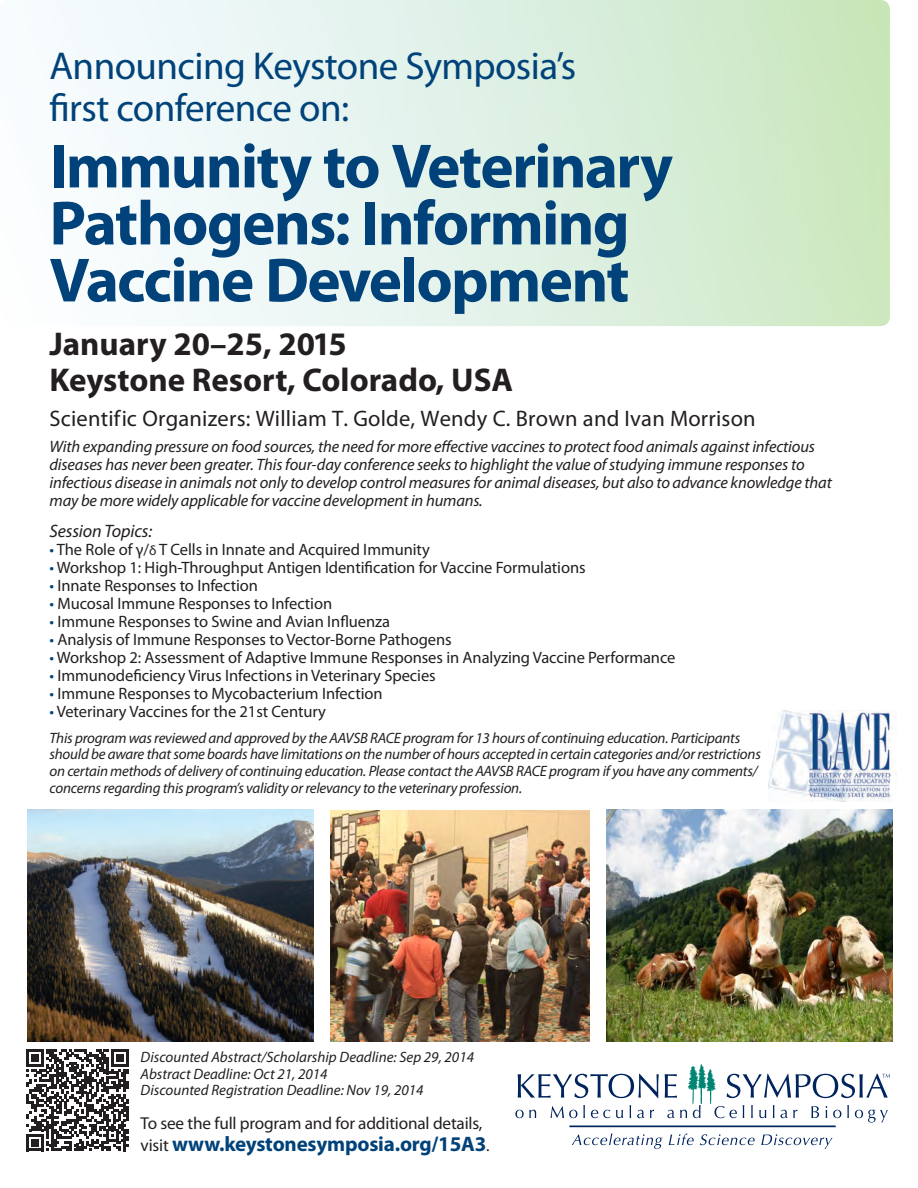
<style>
.page{position:relative;width:918px;height:1188px;background:#fff}
.page>*{position:absolute;margin:0;border:0;box-sizing:border-box;transform-origin:0 0}
.t1{font:700 63px/57px "Myriad Pro";letter-spacing:-.03em;color:#004279}
.t2{font:39px/42px "Myriad Pro";letter-spacing:-.015em;color:#004279}
.t3{font:700 33px/36px "Myriad Pro";color:#231f20}
.t4{font:22.5px "Myriad Pro";letter-spacing:.01em;color:#231f20}
.t5{font:700 21px "Myriad Pro";letter-spacing:-.01em;color:#004279}
.t6{font:italic 18px "Myriad Pro";letter-spacing:-.01em;color:#231f20}
.t7{font:17.25px "Myriad Pro";letter-spacing:-.01em;color:#231f20}
.t8{font:16.5px "Myriad Pro";letter-spacing:-.005em;color:#231f20}
.t9{font:italic 16.5px/18px "Myriad Pro";letter-spacing:-.01em;color:#231f20}
.t10{font:italic 15px/16.6px "Myriad Pro";letter-spacing:-.015em;color:#231f20}
.s1{color:#004279}
.s2{font-size:13.5px}
.s3{font-weight:400;font-size:17.25px;color:#231f20}
.s4{font-weight:400;font-size:16.5px;color:#231f20}
</style>
<div class="page">
<div style="left:0;top:0;width:890px;height:326px;background:linear-gradient(to right,#fbfeff,#cae7c3);border-radius:10px"></div>
<img style="left:607px;top:810px;width:285px;height:231px">
<img style="left:331px;top:810px;width:259px;height:231px">
<svg style="left:518px;top:1074px;width:141px;height:24px"></svg>
<svg style="left:515px;top:1110px;width:21px;height:8px"></svg>
<svg style="left:551px;top:1106px;width:26px;height:12px"></svg>
<svg style="left:583px;top:1105px;width:2px;height:13px"></svg>
<svg style="left:591px;top:1110px;width:19px;height:8px"></svg>
<svg style="left:616px;top:1110px;width:7px;height:8px"></svg>
<svg style="left:630px;top:1105px;width:1px;height:13px"></svg>
<svg style="left:637px;top:1110px;width:7px;height:8px"></svg>
<svg style="left:650px;top:1110px;width:4px;height:8px"></svg>
<svg style="left:572px;top:1134px;width:91px;height:15px"></svg>
<svg style="left:669px;top:1133px;width:25px;height:12px"></svg>
<svg style="left:700px;top:1134px;width:55px;height:11px"></svg>
<svg style="left:761px;top:1134px;width:72px;height:15px"></svg>
<hr style="left:569px;top:1126px;width:267px;height:1px;background:#00245d">
<svg style="left:665px;top:1064px;width:225px;height:59px"></svg>
<img style="left:27px;top:810px;width:286px;height:231px">
<svg style="left:27px;top:1049px;width:102px;height:102px"></svg>
<img style="left:769px;top:711px;width:123px;height:91px">
<h2 class="t2" style="left:50px;top:45px;width:528px">Announcing Keystone Symposia’s first conference on:</h2>
<h1 class="t1" style="left:50px;top:136px;width:625px">Immunity to Veterinary<br>Pathogens: Informing<br>Vaccine Development</h1>
<h3 class="t3" style="left:50px;top:324px;width:465px">January 20–25, 2015<br>Keystone Resort, Colorado, USA</h3>
<h3 class="t4" style="left:50px;top:404px;width:708px">Scientific Organizers: William T. Golde, Wendy C. Brown and Ivan Morrison</h3>
<p class="t9" style="left:50px;top:437px;width:784px">With expanding pressure on food sources, the need for more effective vaccines to protect food animals against infectious diseases has never been greater. This four-day conference seeks to highlight the value of studying immune responses to infectious disease in animals not only to develop control measures for animal diseases, but also to advance knowledge that may be more widely applicable for vaccine development in humans.</p>
<p class="t6" style="left:50px;top:520px;width:104px">Session Topics:</p>
<p class="t8" style="left:50px;top:540px;width:382px"><span class="s1">•</span> The Role of γ/<span class="s2">δ</span> T Cells in Innate and Acquired Immunity</p>
<p class="t8" style="left:49px;top:558px;width:538px"><span class="s1">•</span> Workshop 1: High-Throughput Antigen Identification for Vaccine Formulations</p>
<p class="t8" style="left:49px;top:576px;width:210px"><span class="s1">•</span> Innate Responses to Infection</p>
<p class="t8" style="left:49px;top:594px;width:284px"><span class="s1">•</span> Mucosal Immune Responses to Infection</p>
<p class="t8" style="left:49px;top:612px;width:342px"><span class="s1">•</span> Immune Responses to Swine and Avian Influenza</p>
<p class="t8" style="left:49px;top:630px;width:404px"><span class="s1">•</span> Analysis of Immune Responses to Vector-Borne Pathogens</p>
<p class="t8" style="left:49px;top:648px;width:628px"><span class="s1">•</span> Workshop 2: Assessment of Adaptive Immune Responses in Analyzing Vaccine Performance</p>
<p class="t8" style="left:49px;top:666px;width:388px"><span class="s1">•</span> Immunodeficiency Virus Infections in Veterinary Species</p>
<p class="t8" style="left:49px;top:684px;width:335px"><span class="s1">•</span> Immune Responses to Mycobacterium Infection</p>
<p class="t8" style="left:49px;top:702px;width:278px"><span class="s1">•</span> Veterinary Vaccines for the 21st Century</p>
<p class="t10" style="left:50px;top:729px;width:713px">This program was reviewed and approved by the AAVSB RACE program for 13 hours of continuing education. Participants should be aware that some boards have limitations on the number of hours accepted in certain categories and/or restrictions on certain methods of delivery of continuing education. Please contact the AAVSB RACE program if you have any comments/ concerns regarding this program’s validity or relevancy to the veterinary profession.</p>
<p class="t10" style="left:141px;top:1049px;width:335px">Discounted Abstract/Scholarship Deadline: Sep 29, 2014<br>Abstract Deadline: Oct 21, 2014<br>Discounted Registration Deadline: Nov 19, 2014</p>
<p class="t7" style="left:141px;top:1113px;width:343px">To see the full program and for additional details,</p>
<h3 class="t5" style="left:141px;top:1130px;width:351px"><span class="s3">visit</span> www.keystonesymposia.org/15A3<span class="s4">.</span></h3>
</div>
